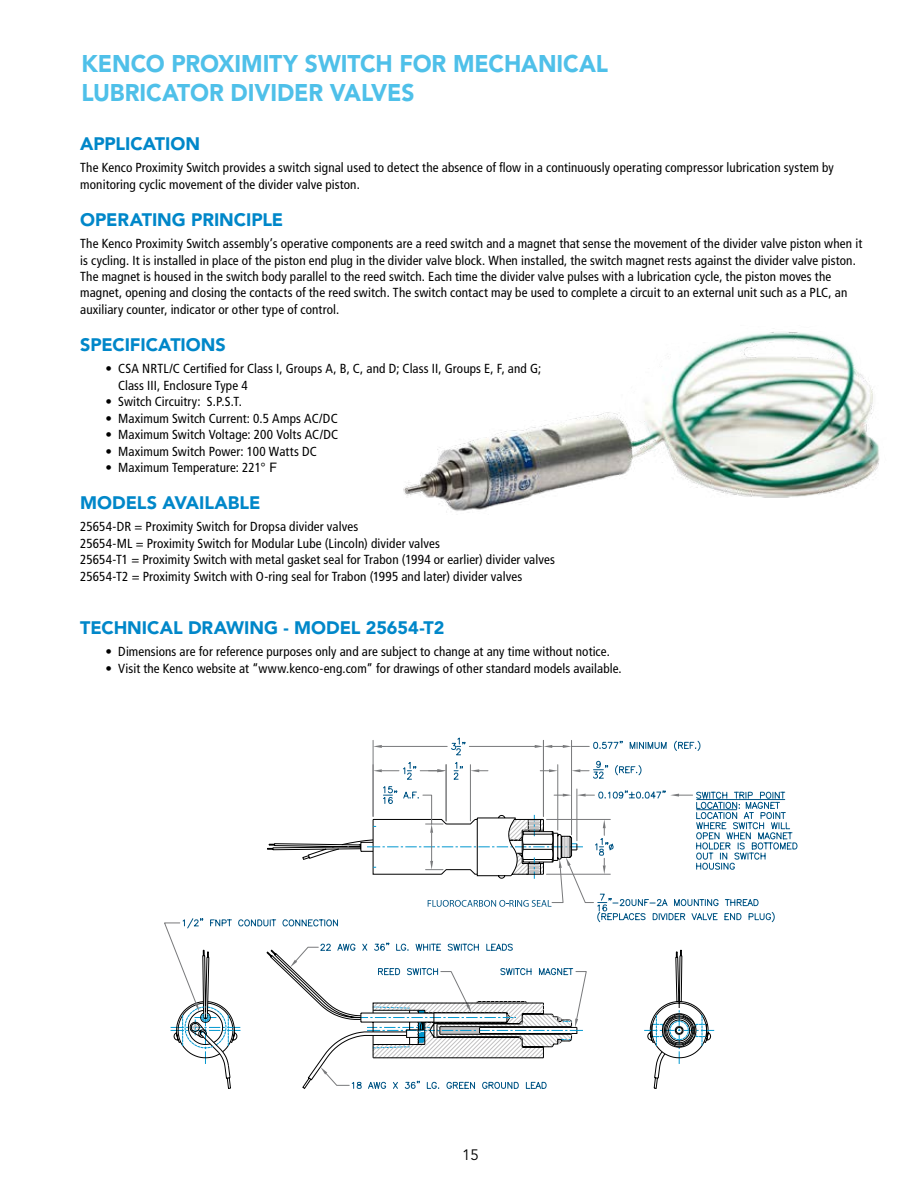
<style>
.page{position:relative;width:918px;height:1188px;background:#fff}
.page>*{position:absolute;margin:0;border:0;box-sizing:border-box;transform-origin:0 0}
.t1{font:900 24px/28.8px "Avenir LT Std";letter-spacing:-.005em;color:#4fc0e9;scale:.95 1}
.t2{font:900 18px "Avenir LT Std";letter-spacing:-.005em;color:#0087c9}
.t3{font:15px "Avenir LT Std";color:#000}
.t4{font:condensed 13.2px/16.5px "Frutiger LT Std";letter-spacing:.01em;color:#000}
.s1{font-family:"Helvetica Neue LT Std";font-stretch:normal}
</style>
<div class="page">
<svg style="left:164px;top:737px;width:634px;height:352px"></svg>
<img style="left:403px;top:332px;width:477px;height:181px">
<h1 class="t1" style="left:81px;top:49px;width:556px">KENCO PROXIMITY SWITCH FOR MECHANICAL<br>LUBRICATOR DIVIDER VALVES</h1>
<h2 class="t2" style="left:80px;top:133px;width:121px">APPLICATION</h2>
<p class="t4" style="left:80px;top:160px;width:755px">The Kenco Proximity Switch provides a switch signal used to detect the absence of flow in a continuously operating compressor lubrication system by monitoring cyclic movement of the divider valve piston.</p>
<h2 class="t2" style="left:80px;top:208px;width:204px">OPERATING PRINCIPLE</h2>
<p class="t4" style="left:80px;top:235px;width:784px">The Kenco Proximity Switch assembly’s operative components are a reed switch and a magnet that sense the movement of the divider valve piston when it is cycling. It is installed in place of the piston end plug in the divider valve block. When installed, the switch magnet rests against the divider valve piston.<br>The magnet is housed in the switch body parallel to the reed switch. Each time the divider valve pulses with a lubrication cycle, the piston moves the magnet, opening and closing the contacts of the reed switch. The switch contact may be used to complete a circuit to an external unit such as a PLC, an auxiliary counter, indicator or other type of control.</p>
<h2 class="t2" style="left:80px;top:333px;width:147px">SPECIFICATIONS</h2>
<p class="t4" style="left:118px;top:360px;width:425px;text-indent:-13px">• CSA NRTL/C Certified for Class I, Groups A, B, C, and D; Class II, Groups E, F, and G;<br>Class III, Enclosure Type 4</p>
<p class="t4" style="left:105px;top:393px;width:138px">• Switch Circuitry: S.P.S.T.</p>
<p class="t4" style="left:105px;top:410px;width:234px">• Maximum Switch Current: 0.5 Amps AC/DC</p>
<p class="t4" style="left:105px;top:426px;width:234px">• Maximum Switch Voltage: 200 Volts AC/DC</p>
<p class="t4" style="left:105px;top:443px;width:213px">• Maximum Switch Power: 100 Watts DC</p>
<p class="t4" style="left:105px;top:459px;width:173px">• Maximum Temperature: 221<span class="s1">° F</span></p>
<h2 class="t2" style="left:80px;top:492px;width:182px">MODELS AVAILABLE</h2>
<p class="t4" style="left:80px;top:518px;width:476px">25654-DR = Proximity Switch for Dropsa divider valves<br>25654-ML = Proximity Switch for Modular Lube (Lincoln) divider valves<br>25654-T1 = Proximity Switch with metal gasket seal for Trabon (1994 or earlier) divider valves 25654-T2 = Proximity Switch with O-ring seal for Trabon (1995 and later) divider valves</p>
<h2 class="t2" style="left:80px;top:617px;width:366px">TECHNICAL DRAWING - MODEL 25654-T2</h2>
<p class="t4" style="left:105px;top:644px;width:506px">• Dimensions are for reference purposes only and are subject to change at any time without notice.</p>
<p class="t4" style="left:105px;top:660px;width:518px">• Visit the Kenco website at “www.kenco-eng.com” for drawings of other standard models available.</p>
<p class="t3" style="left:462px;top:1146px;width:18px">15</p>
</div>
